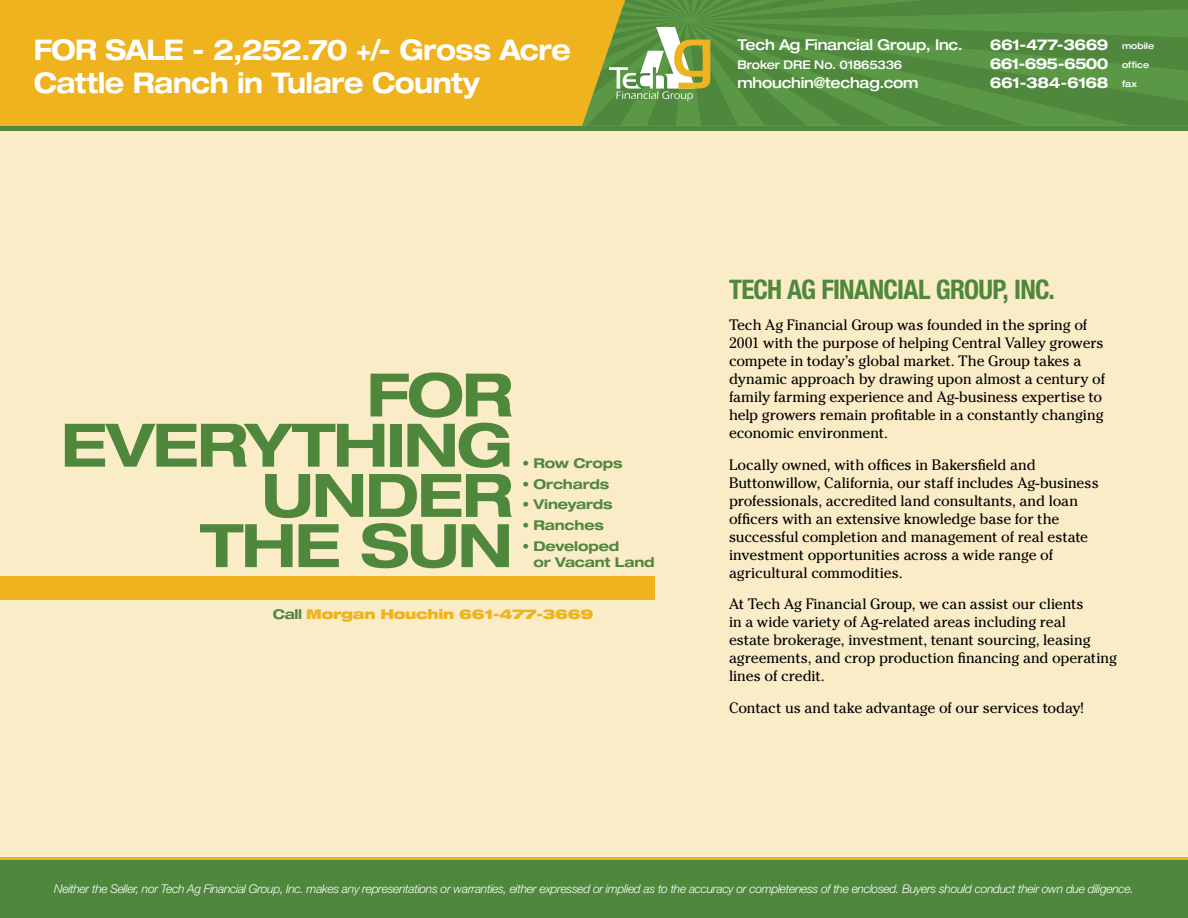
<style>
.page{position:relative;width:1188px;height:918px;background:#faecc7}
.page>*{position:absolute;margin:0;border:0;box-sizing:border-box;transform-origin:0 0}
.t1{font:700 expanded 60px/50.2px "Helvetica Neue LT Std";letter-spacing:-.035em;color:#4f873d;text-align:right}
.t2{font:700 expanded 28.5px/33px "Helvetica Neue LT Std";letter-spacing:-.02em;color:#fff;scale:.9 1}
.t3{font:700 condensed 27px "Helvetica Neue LT Std";letter-spacing:-.025em;color:#4f873d}
.t4{font:15px/18px "Cheltenham Std";letter-spacing:-.01em;color:#000}
.t5{font:500 expanded 15px "Helvetica Neue LT Std";letter-spacing:-.015em;color:#fff;scale:.95 1}
.t6{font:700 expanded 15px/18.8px "Helvetica Neue LT Std";letter-spacing:-.03em;color:#fff;text-align:justify;scale:.95 1}
.t7{font:700 expanded 13.5px/16.2px "Helvetica Neue LT Std";letter-spacing:-.01em;color:#4f873d}
.t8{font:900 expanded 13.5px "Helvetica Neue LT Std";letter-spacing:-.025em;color:#eeb31e}
.t9{font:italic 300 12px "Helvetica Neue LT Std";letter-spacing:-.025em;color:#fff}
.t10{font:500 expanded 12px "Helvetica Neue LT Std";letter-spacing:-.015em;color:#fff;scale:.95 1}
.t11{font:500 expanded 9px/18.8px "Helvetica Neue LT Std";color:#fff;scale:.95 1}
.s1{font-weight:700;color:#4f873d}
</style>
<div class="page">
<div style="left:0;top:576px;width:655px;height:24px;background:#eeb31e"></div>
<div style="left:0;top:0;width:1188px;height:126px;background:#eeb31e"></div>
<svg style="left:582px;top:0;width:606px;height:126px;background:#5a903f"></svg>
<hr style="left:0;top:126px;width:1188px;height:4px;background:#4f873d">
<svg style="left:609px;top:27px;width:101px;height:74px;background:#93af6b"></svg>
<div style="left:0;top:857px;width:1188px;height:61px;background:#4f873d"></div>
<hr style="left:0;top:857px;width:1188px;height:3px;background:#eeb31e">
<h2 class="t2" style="left:34px;top:32px;width:598px">FOR SALE - 2,252.70 +/- Gross Acre<br>Cattle Ranch in Tulare County</h2>
<p class="t5" style="left:737px;top:36px;width:239px">Tech Ag Financial Group, Inc.</p>
<p class="t10" style="left:737px;top:58px;width:175px">Broker DRE No. 01865336</p>
<p class="t5" style="left:737px;top:74px;width:192px">mhouchin@techag.com</p>
<p class="t6" style="left:990px;top:35px;width:127px">661-477-3669<br>661-695-6500<br>661-384-6168</p>
<p class="t11" style="left:1122px;top:37px;width:35px">mobile office fax</p>
<h1 class="t1" style="left:61px;top:368px;width:454px">FOR<br>EVERYTHING<br>UNDER<br>THE SUN</h1>
<p class="t7" style="left:522px;top:455px;width:102px">• Row Crops</p>
<p class="t7" style="left:522px;top:475px;width:89px">• Orchards</p>
<p class="t7" style="left:522px;top:496px;width:92px">• Vineyards</p>
<p class="t7" style="left:522px;top:517px;width:83px">• Ranches</p>
<p class="t7" style="left:534px;top:538px;width:123px;text-indent:-11px">• Developed<br>or Vacant Land</p>
<p class="t8" style="left:273px;top:605px;width:322px"><span class="s1">Call</span> Morgan Houchin 661-477-3669</p>
<h3 class="t3" style="left:729px;top:273px;width:328px">TECH AG FINANCIAL GROUP, INC.</h3>
<p class="t4" style="left:729px;top:316px;width:378px">Tech Ag Financial Group was founded in the spring of 2001 with the purpose of helping Central Valley growers compete in today’s global market. The Group takes a dynamic approach by drawing upon almost a century of family farming experience and Ag-business expertise to help growers remain profitable in a constantly changing economic environment.</p>
<p class="t4" style="left:729px;top:456px;width:371px">Locally owned, with offices in Bakersfield and Buttonwillow, California, our staff includes Ag-business professionals, accredited land consultants, and loan officers with an extensive knowledge base for the successful completion and management of real estate investment opportunities across a wide range of agricultural commodities.</p>
<p class="t4" style="left:729px;top:595px;width:389px">At Tech Ag Financial Group, we can assist our clients<br>in a wide variety of Ag-related areas including real<br>estate brokerage, investment, tenant sourcing, leasing agreements, and crop production financing and operating lines of credit.</p>
<p class="t4" style="left:729px;top:699px;width:356px">Contact us and take advantage of our services today!</p>
<p class="t9" style="left:54px;top:882px;width:1081px">Neither the Seller, nor Tech Ag Financial Group, Inc. makes any representations or warranties, either expressed or implied as to the accuracy or completeness of the enclosed. Buyers should conduct their own due diligence.</p>
</div>
